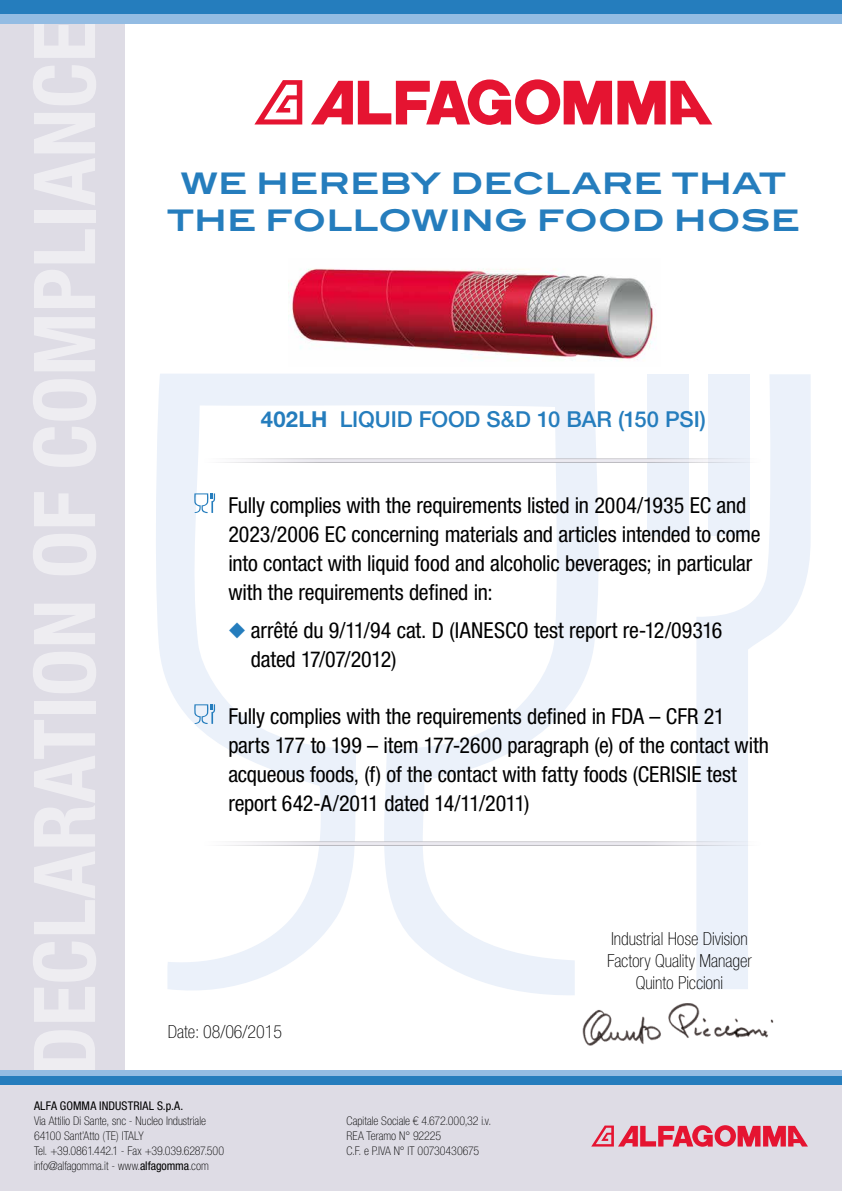
<style>
.page{position:relative;width:842px;height:1191px;background:#fff}
.page>*{position:absolute;margin:0;border:0;box-sizing:border-box;transform-origin:0 0}
.t1{font:700 29.7px/36.8px "Blair ITC Std";color:#257dbd;text-align:center}
.t2{font:condensed 22px/29px "Helvetica Neue LT Std";letter-spacing:-.01em;color:#000}
.t3{font:500 22px "Helvetica Neue LT Std";letter-spacing:-.005em;color:#257dbd}
.t4{font:100 condensed 18px/22px "Helvetica Neue LT Std";color:#000;text-align:center}
.t5{font:100 condensed 12px/15px "Helvetica Neue LT Std";color:#000}
.t6{font:condensed 12px "Helvetica Neue LT Std";letter-spacing:.01em;color:#000}
.s1{font-weight:700}
.s2{color:#257dbd}
.s3{font-weight:400}
</style>
<div class="page">
<svg style="left:156px;top:374px;width:443px;height:621px"></svg>
<div style="left:648px;top:374px;width:41px;height:161px;background:#ebf1fa"></div>
<svg style="left:696px;top:374px;width:115px;height:615px;fill:#ebf1fa"></svg>
<div style="left:0;top:1082px;width:842px;height:109px;background:#dedce5"></div>
<div style="left:0;top:24px;width:125px;height:1053px;background:#dedce5"></div>
<svg style="left:254px;top:80px;width:48px;height:44px"></svg>
<svg style="left:311px;top:79px;width:401px;height:46px"></svg>
<svg style="left:591px;top:1125px;width:217px;height:22px"></svg>
<img style="left:583px;top:1003px;width:191px;height:43px">
<div style="left:0;top:14px;width:842px;height:9px;background:#93bce3"></div>
<div style="left:0;top:0;width:842px;height:14px;background:#257dbd"></div>
<div style="left:0;top:1070px;width:842px;height:6px;background:#93bce3"></div>
<div style="left:0;top:1076px;width:842px;height:8px;background:#257dbd"></div>
<svg style="left:194px;top:493px;width:21px;height:20px"></svg>
<svg style="left:194px;top:704px;width:21px;height:20px"></svg>
<img style="left:288px;top:268px;width:367px;height:93px">
<img style="left:200px;top:836px;width:567px;height:14px">
<img style="left:200px;top:454px;width:567px;height:14px">
<h1 class="t1" style="left:167px;top:164px;width:635px">WE HEREBY DECLARE THAT<br>THE FOLLOWING FOOD HOSE</h1>
<p class="t3" style="left:261px;top:406px;width:446px"><span class="s1">402LH</span> LIQUID FOOD S&amp;D 10 BAR (150 PSI)</p>
<p class="t2" style="left:228px;top:491px;width:534px">Fully complies with the requirements listed in 2004/1935 EC and 2023/2006 EC concerning materials and articles intended to come into contact with liquid food and alcoholic beverages; in particular with the requirements defined in:</p>
<p class="t2" style="left:251px;top:615px;width:473px;text-indent:-23px"><span class="s2">◆</span> arrêté du 9/11/94 cat. D (IANESCO test report re-12/09316 dated 17/07/2012)</p>
<p class="t2" style="left:228px;top:701px;width:542px">Fully complies with the requirements defined in FDA – CFR 21 parts 177 to 199 – item 177-2600 paragraph (e) of the contact with acqueous foods, (f) of the contact with fatty foods (CERISIE test report 642-A/2011 dated 14/11/2011)</p>
<p class="t4" style="left:168px;top:1020px;width:116px">Date: 08/06/2015</p>
<p class="t6" style="left:34px;top:1099px;width:151px">ALFA GOMMA INDUSTRIAL S.p.A.</p>
<p class="t5" style="left:34px;top:1113px;width:192px">Via Attilio Di Sante, snc - Nucleo Industriale 64100 Sant’Atto (TE) ITALY<br>Tel. +39.0861.442.1 - Fax +39.039.6287.500 info@alfagomma.it - www.<span class="s3">alfagomma</span>.com</p>
<p class="t5" style="left:347px;top:1113px;width:146px">Capitale Sociale € 4.672.000,32 i.v.<br>REA Teramo N° 92225<br>C.F. e P.IVA N° IT 00730430675</p>
<p class="t4" style="left:607px;top:927px;width:146px">Industrial Hose Division<br>Factory Quality Manager<br>Quinto Piccioni</p>
</div>
